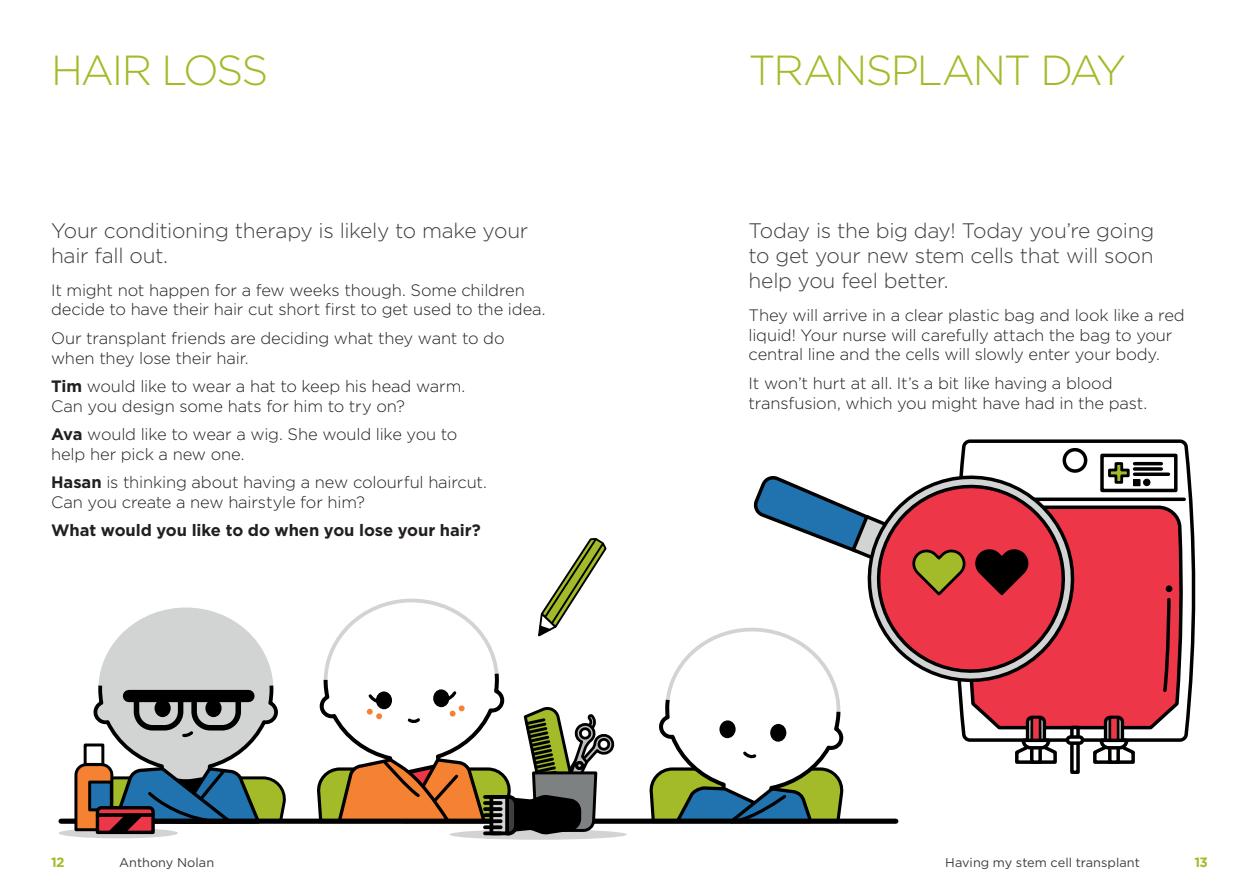
<style>
.page{position:relative;width:1259px;height:893px;background:#fff}
.page>*{position:absolute;margin:0;border:0;box-sizing:border-box;transform-origin:0 0}
.Headings_Light_28pts{font:300 42px "Gotham";letter-spacing:-.05em;color:#a3bb29}
.Standfirst_14pt{font:300 21px/25.2px "Gotham";letter-spacing:-.02em;color:#3e3e3f}
.Copy_11pt{font:300 16.5px/19.8px "Gotham";letter-spacing:-.01em;color:#231f20}
.Copy_11pt-2{font:700 16.5px "Gotham";letter-spacing:-.005em;color:#231f20}
.t1{font:700 13.5px "Gotham";color:#a3bb29}
.t2{font:12.75px "Gotham";color:#3e3e3f}
.s1{font-weight:700}
</style>
<div class="page">
<svg style="left:958px;top:439px;width:238px;height:303px"></svg>
<svg style="left:966px;top:504px;width:217px;height:229px;background:#e14353"></svg>
<svg style="left:1091px;top:714px;width:45px;height:50px"></svg>
<svg style="left:1013px;top:714px;width:45px;height:50px"></svg>
<div style="left:1072px;top:727px;width:6px;height:45px;background:#fff"></div>
<div style="left:1070px;top:726px;width:9px;height:48px;border:3px solid #000001"></div>
<div style="left:1067px;top:737px;width:15px;height:6px;background:#fff;border-radius:3px"></div>
<div style="left:1065px;top:735px;width:19px;height:10px;border:3px solid #000001;border-radius:3px"></div>
<div style="left:1064px;top:450px;width:21px;height:21px;background:#fff;border-radius:50%"></div>
<div style="left:1062px;top:448px;width:25px;height:25px;border:3px solid #000001;border-radius:50%"></div>
<div style="left:1102px;top:455px;width:73px;height:35px;background:#fff"></div>
<div style="left:1100px;top:454px;width:77px;height:38px;border:3px solid #000001"></div>
<hr style="left:964px;top:498px;width:220px;height:3px;background:#000001">
<svg style="left:1161px;top:587px;width:11px;height:107px"></svg>
<div style="left:1165px;top:585px;width:7px;height:7px;border:3px solid #000001;border-radius:50%"></div>
<hr style="left:1134px;top:462px;width:27px;height:3px;background:#000001">
<svg style="left:1140px;top:467px;width:21px;height:4px"></svg>
<svg style="left:1140px;top:472px;width:28px;height:4px"></svg>
<svg style="left:1108px;top:461px;width:32px;height:23px"></svg>
<div style="left:1133px;top:479px;width:7px;height:7px;border:1px solid #000001"></div>
<div style="left:1143px;top:479px;width:7px;height:7px;background:#000001;border-radius:50%"></div>
<div style="left:1143px;top:479px;width:7px;height:7px;border:1px solid #000001;border-radius:50%"></div>
<svg style="left:323px;top:598px;width:176px;height:92px"></svg>
<div style="left:61px;top:819px;width:835px;height:5px;background:#000001"></div>
<div style="left:449px;top:829px;width:178px;height:11px;background:#d2d4d3;border-radius:50%"></div>
<div style="left:58px;top:828px;width:120px;height:10px;background:#d2d4d3;border-radius:50%"></div>
<svg style="left:317px;top:690px;width:300px;height:147px"></svg>
<svg style="left:753px;top:476px;width:103px;height:77px"></svg>
<svg style="left:856px;top:464px;width:230px;height:227px"></svg>
<svg style="left:908px;top:545px;width:124px;height:53px;background:#963d2c"></svg>
<svg style="left:650px;top:627px;width:195px;height:197px"></svg>
<svg style="left:73px;top:607px;width:214px;height:229px"></svg>
<svg style="left:538px;top:537px;width:69px;height:100px"></svg>
<p class="Headings_Light_28pts" style="left:51px;top:43px;width:219px">HAIR LOSS</p>
<p class="Standfirst_14pt" style="left:51px;top:217px;width:479px">Your conditioning therapy is likely to make your hair fall out.</p>
<p class="Copy_11pt" style="left:51px;top:279px;width:496px">It might not happen for a few weeks though. Some children decide to have their hair cut short first to get used to the idea.</p>
<p class="Copy_11pt" style="left:51px;top:328px;width:455px">Our transplant friends are deciding what they want to do when they lose their hair.</p>
<p class="Copy_11pt" style="left:51px;top:376px;width:416px"><span class="s1">Tim</span> would like to wear a hat to keep his head warm.<br>Can you design some hats for him to try on?</p>
<p class="Copy_11pt" style="left:51px;top:424px;width:408px"><span class="s1">Ava</span> would like to wear a wig. She would like you to help her pick a new one.</p>
<p class="Copy_11pt" style="left:51px;top:472px;width:437px"><span class="s1">Hasan</span> is thinking about having a new colourful haircut.<br>Can you create a new hairstyle for him?</p>
<p class="Copy_11pt-2" style="left:51px;top:519px;width:431px">What would you like to do when you lose your hair?</p>
<p class="Headings_Light_28pts" style="left:748px;top:43px;width:379px">TRANSPLANT DAY</p>
<p class="Standfirst_14pt" style="left:748px;top:217px;width:407px;text-align:justify">Today is the big day! Today you’re going to get your new stem cells that will soon help you feel better.</p>
<p class="Copy_11pt" style="left:748px;top:305px;width:438px">They will arrive in a clear plastic bag and look like a red liquid! Your nurse will carefully attach the bag to your central line and the cells will slowly enter your body.</p>
<p class="Copy_11pt" style="left:748px;top:373px;width:400px">It won’t hurt at all. It’s a bit like having a blood transfusion, which you might have had in the past.</p>
<p class="t1" style="left:51px;top:854px;width:15px">12</p>
<p class="t2" style="left:119px;top:855px;width:97px">Anthony Nolan</p>
<p class="t2" style="left:945px;top:855px;width:196px">Having my stem cell transplant</p>
<p class="t1" style="left:1194px;top:854px;width:15px">13</p>
</div>
